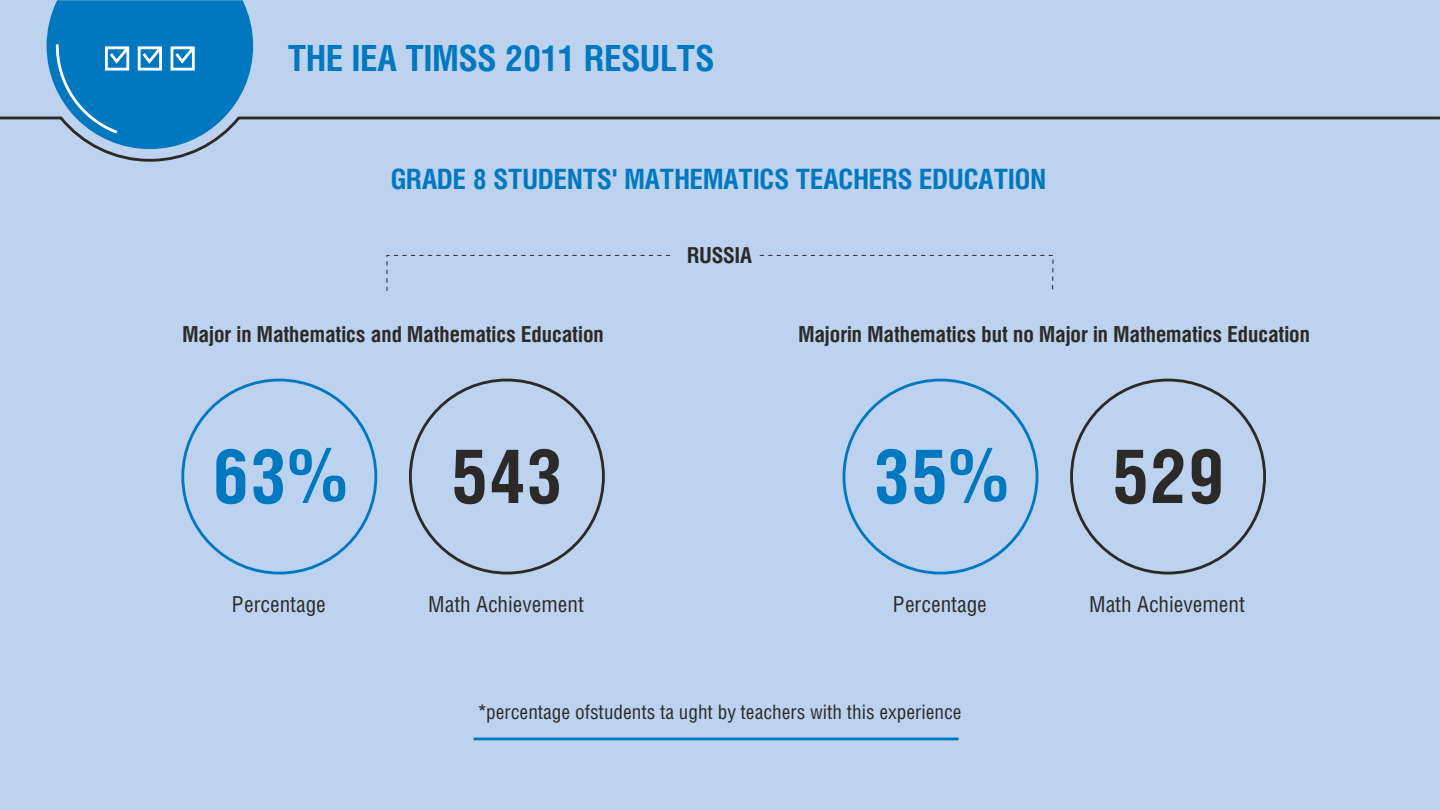
<style>
.page{position:relative;width:1440px;height:810px;background:#bcd2ee}
.page>*{position:absolute;margin:0;border:0;box-sizing:border-box;transform-origin:0 0}
.t1{font:700 75px "Helios Cond";color:#0078bf}
.t2{font:700 75px "Helios Cond";color:#2b2a29}
.t3{font:700 36px "Helios Cond";color:#0078bf}
.t4{font:700 28px "Helios Cond";color:#0078bf}
.t5{font:700 22px "Helios Cond";color:#2b2a29}
.t6{font:22px "Helios Cond";color:#2b2a29}
.t7{font:20px "Helios Cond";color:#2b2a29}
.s1{font-family:"Arial"}
</style>
<div class="page">
<h2 class="t3" style="left:288px;top:42px;width:428px">THE IEA TIMSS 2011 RESULTS</h2>
<p class="t4" style="left:391px;top:166px;width:657px">GRADE 8 STUDENTS' MATHEMATICS TEACHERS EDUCATION</p>
<p class="t5" style="left:687px;top:245px;width:66px">RUSSIA</p>
<p class="t5" style="left:183px;top:325px;width:423px">Major in Mathematics and Mathematics Education</p>
<p class="t5" style="left:798px;top:325px;width:513px">Majorin Mathematics but no Major in Mathematics Education</p>
<h1 class="t1" style="left:212px;top:442px;width:137px">63%</h1>
<h1 class="t2" style="left:451px;top:442px;width:114px">543</h1>
<h1 class="t1" style="left:873px;top:442px;width:137px">35%</h1>
<h1 class="t2" style="left:1112px;top:442px;width:114px">529</h1>
<p class="t6" style="left:232px;top:595px;width:95px">Percentage</p>
<p class="t6" style="left:428px;top:595px;width:157px">Math Achievement</p>
<p class="t6" style="left:893px;top:595px;width:95px">Percentage</p>
<p class="t6" style="left:1089px;top:595px;width:157px">Math Achievement</p>
<p class="t7" style="left:479px;top:703px;width:485px"><span class="s1">*</span>percentage ofstudents ta ught by teachers with this experience</p>
</div>
